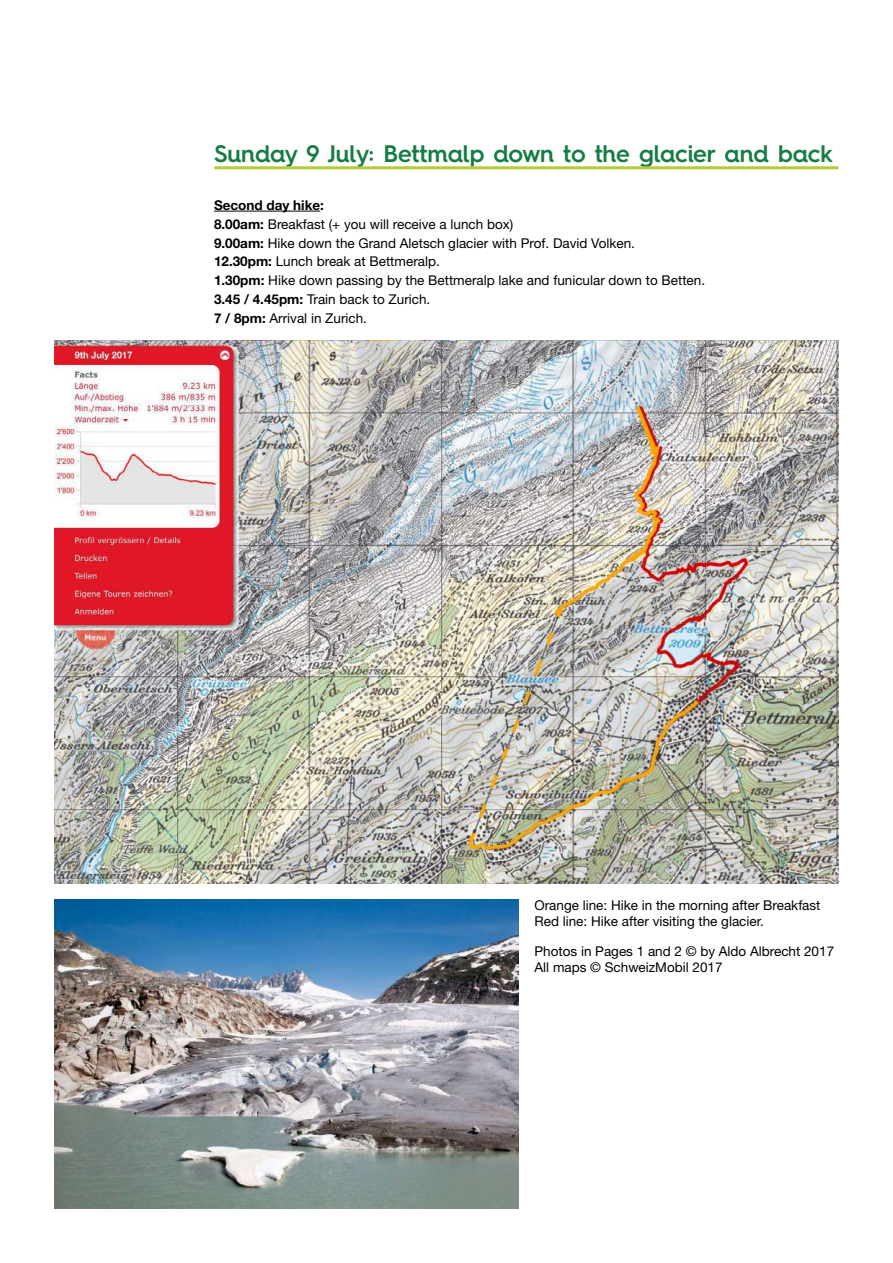
<style>
.page{position:relative;width:893px;height:1263px;background:#fff}
.page>*{position:absolute;margin:0;border:0;box-sizing:border-box;transform-origin:0 0}
.t1{font:600 24px "Hurme Geometric Sans 4";letter-spacing:-.005em;color:#167c45}
.t2{font:13.5px/18.9px "Helvetica Neue";color:#000}
.t3{font:700 13.5px "Helvetica Neue LT Std";color:#000}
.s1{font-family:"Helvetica Neue LT Std";font-weight:700}
</style>
<div class="page">
<hr style="left:214px;top:211px;width:106px;height:1px;background:#000">
<hr style="left:215px;top:166px;width:622px;height:3px;background:#b6ca37">
<img style="left:54px;top:899px;width:465px;height:310px">
<img style="left:54px;top:341px;width:785px;height:543px">
<h1 class="t1" style="left:214px;top:137px;width:620px">Sunday 9 July: Bettmalp down to the glacier and back</h1>
<p class="t3" style="left:214px;top:197px;width:112px">Second day hike:</p>
<p class="t2" style="left:214px;top:214px;width:493px"><span class="s1">8.00am:</span> Breakfast (+ you will receive a lunch box)<br><span class="s1">9.00am:</span> Hike down the Grand Aletsch glacier with Prof. David Volken.<br><span class="s1">12.30pm:</span> Lunch break at Bettmeralp.<br><span class="s1">1.30pm:</span> Hike down passing by the Bettmeralp lake and funicular down to Betten.<br><span class="s1">3.45 / 4.45pm:</span> Train back to Zurich.<br><span class="s1">7 / 8pm:</span> Arrival in Zurich.</p>
<p class="t2" style="left:534px;top:897px;width:288px;line-height:16.2px">Orange line: Hike in the morning after Breakfast<br>Red line: Hike after visiting the glacier.</p>
<p class="t2" style="left:534px;top:942px;width:301px;line-height:16.2px">Photos in Pages 1 and 2 © by Aldo Albrecht 2017<br>All maps © SchweizMobil 2017</p>
</div>
